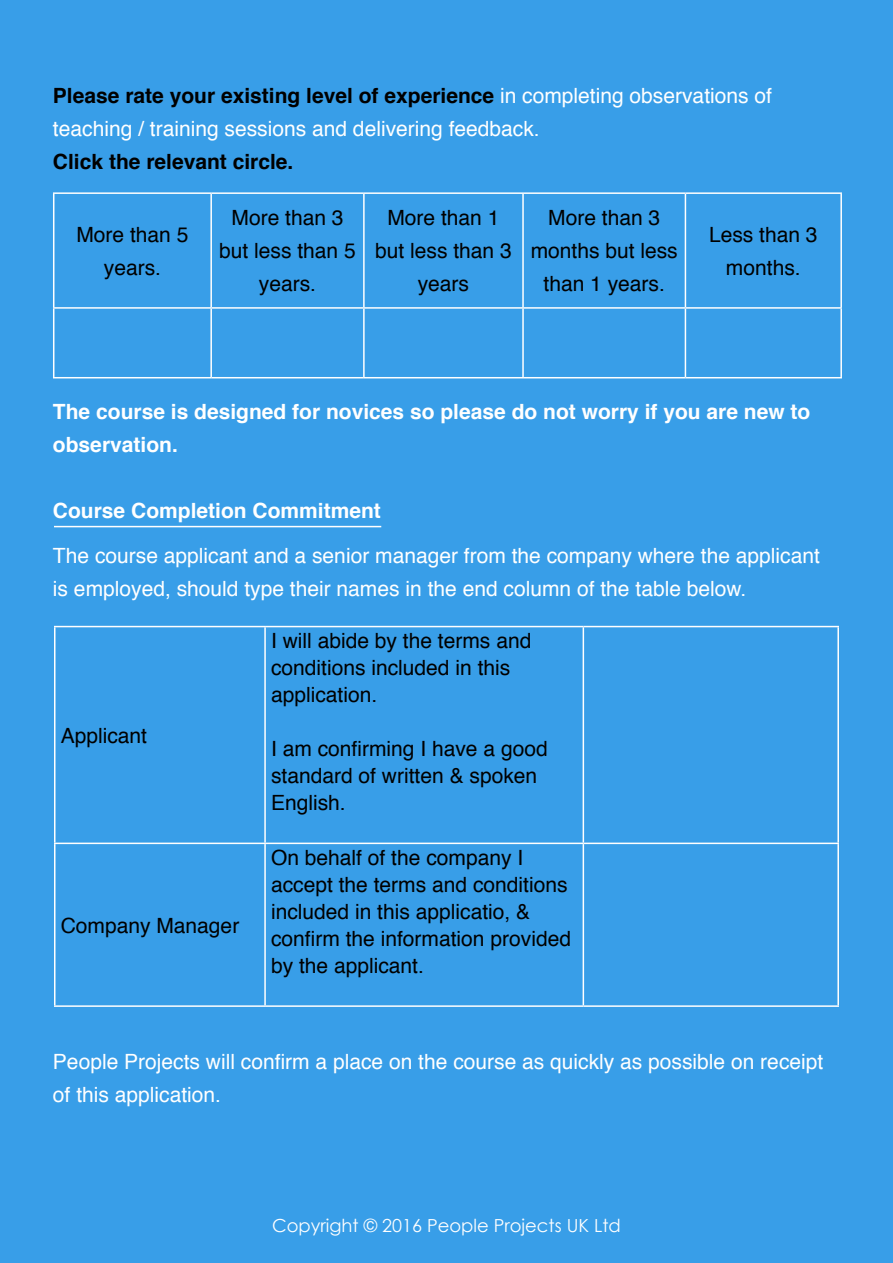
<style>
.page{position:relative;width:893px;height:1263px;background:#389ee8}
.page>*{position:absolute;margin:0;border:0;box-sizing:border-box;transform-origin:0 0}
.t1{font:21px/33px "Helvetica";color:#000;text-align:center}
.t2{font:21px/33px "Helvetica";color:#fff}
.t3{font:700 21px/33px "Helvetica";color:#fff}
.t4{font:700 21px "Helvetica";color:#000}
.t5{font:18px "Century Gothic";color:#fff}
.s1{font-weight:700;color:#000}
</style>
<div class="page">
<hr style="left:363px;top:194px;width:2px;height:113px;background:#fff">
<hr style="left:522px;top:194px;width:2px;height:113px;background:#fff">
<hr style="left:363px;top:309px;width:2px;height:68px;background:#fff">
<hr style="left:522px;top:309px;width:2px;height:68px;background:#fff">
<hr style="left:211px;top:192px;width:153px;height:2px;background:#fff">
<hr style="left:364px;top:192px;width:159px;height:2px;background:#fff">
<hr style="left:523px;top:192px;width:162px;height:2px;background:#fff">
<hr style="left:211px;top:307px;width:153px;height:2px;background:#fff">
<hr style="left:364px;top:307px;width:159px;height:2px;background:#fff">
<hr style="left:523px;top:307px;width:162px;height:2px;background:#fff">
<hr style="left:211px;top:377px;width:153px;height:1px;background:#fff">
<hr style="left:364px;top:377px;width:159px;height:1px;background:#fff">
<hr style="left:523px;top:377px;width:162px;height:1px;background:#fff">
<hr style="left:53px;top:192px;width:158px;height:2px;background:#fff">
<hr style="left:53px;top:194px;width:1px;height:113px;background:#fff">
<hr style="left:210px;top:194px;width:2px;height:113px;background:#fff">
<hr style="left:53px;top:307px;width:158px;height:2px;background:#fff">
<hr style="left:53px;top:309px;width:1px;height:68px;background:#fff">
<hr style="left:210px;top:309px;width:2px;height:68px;background:#fff">
<hr style="left:53px;top:377px;width:158px;height:1px;background:#fff">
<hr style="left:685px;top:192px;width:157px;height:2px;background:#fff">
<hr style="left:685px;top:194px;width:1px;height:113px;background:#fff">
<hr style="left:840px;top:194px;width:2px;height:113px;background:#fff">
<hr style="left:685px;top:307px;width:157px;height:2px;background:#fff">
<hr style="left:685px;top:309px;width:1px;height:68px;background:#fff">
<hr style="left:840px;top:309px;width:2px;height:68px;background:#fff">
<hr style="left:685px;top:377px;width:157px;height:1px;background:#fff">
<hr style="left:54px;top:526px;width:327px;height:1px;background:#fff">
<hr style="left:54px;top:626px;width:211px;height:1px;background:#fff">
<hr style="left:54px;top:627px;width:2px;height:215px;background:#fff">
<hr style="left:54px;top:842px;width:211px;height:2px;background:#fff">
<hr style="left:54px;top:844px;width:2px;height:161px;background:#fff">
<hr style="left:54px;top:1005px;width:211px;height:2px;background:#fff">
<hr style="left:265px;top:626px;width:318px;height:1px;background:#fff">
<hr style="left:264px;top:627px;width:2px;height:215px;background:#fff">
<hr style="left:265px;top:842px;width:318px;height:2px;background:#fff">
<hr style="left:264px;top:844px;width:2px;height:161px;background:#fff">
<hr style="left:265px;top:1005px;width:318px;height:2px;background:#fff">
<hr style="left:583px;top:626px;width:256px;height:1px;background:#fff">
<hr style="left:583px;top:627px;width:1px;height:215px;background:#fff">
<hr style="left:837px;top:627px;width:2px;height:215px;background:#fff">
<hr style="left:583px;top:842px;width:256px;height:2px;background:#fff">
<hr style="left:583px;top:844px;width:1px;height:161px;background:#fff">
<hr style="left:837px;top:844px;width:2px;height:161px;background:#fff">
<hr style="left:583px;top:1005px;width:256px;height:2px;background:#fff">
<p class="t2" style="left:53px;top:80px;width:720px"><span class="s1">Please rate your existing level of experience</span> in completing observations of teaching / training sessions and delivering feedback.</p>
<p class="t4" style="left:53px;top:145px;width:242px">Click the relevant circle.</p>
<p class="t1" style="left:76px;top:219px;width:114px">More than 5 years.</p>
<p class="t1" style="left:219px;top:202px;width:138px">More than 3 but less than 5 years.</p>
<p class="t1" style="left:375px;top:202px;width:138px">More than 1 but less than 3 years</p>
<p class="t1" style="left:531px;top:202px;width:149px">More than 3 months but less than 1 years.</p>
<p class="t1" style="left:709px;top:219px;width:110px">Less than 3 months.</p>
<p class="t3" style="left:53px;top:396px;width:759px">The course is designed for novices so please do not worry if you are new to observation.</p>
<p class="t3" style="left:53px;top:495px;width:329px">Course Completion Commitment</p>
<p class="t2" style="left:53px;top:540px;width:768px">The course applicant and a senior manager from the company where the applicant is employed, should type their names in the end column of the table below.</p>
<p class="t1" style="left:61px;top:720px;width:88px">Applicant</p>
<p class="t1" style="left:61px;top:909px;width:180px">Company Manager</p>
<p class="t1" style="left:271px;top:628px;width:262px;line-height:27px;text-align:left">I will abide by the terms and conditions included in this application.</p>
<p class="t1" style="left:271px;top:736px;width:278px;line-height:27px;text-align:left">I am confirming I have a good standard of written &amp; spoken<br>English.</p>
<p class="t1" style="left:271px;top:845px;width:301px;line-height:27px;text-align:left">On behalf of the company I accept the terms and conditions included in this applicatio, &amp; confirm the information provided by the applicant.</p>
<p class="t2" style="left:53px;top:1045px;width:772px">People Projects will confirm a place on the course as quickly as possible on receipt of this application.</p>
<p class="t5" style="left:272px;top:1213px;width:350px">Copyright © 2016 People Projects UK Ltd</p>
</div>
